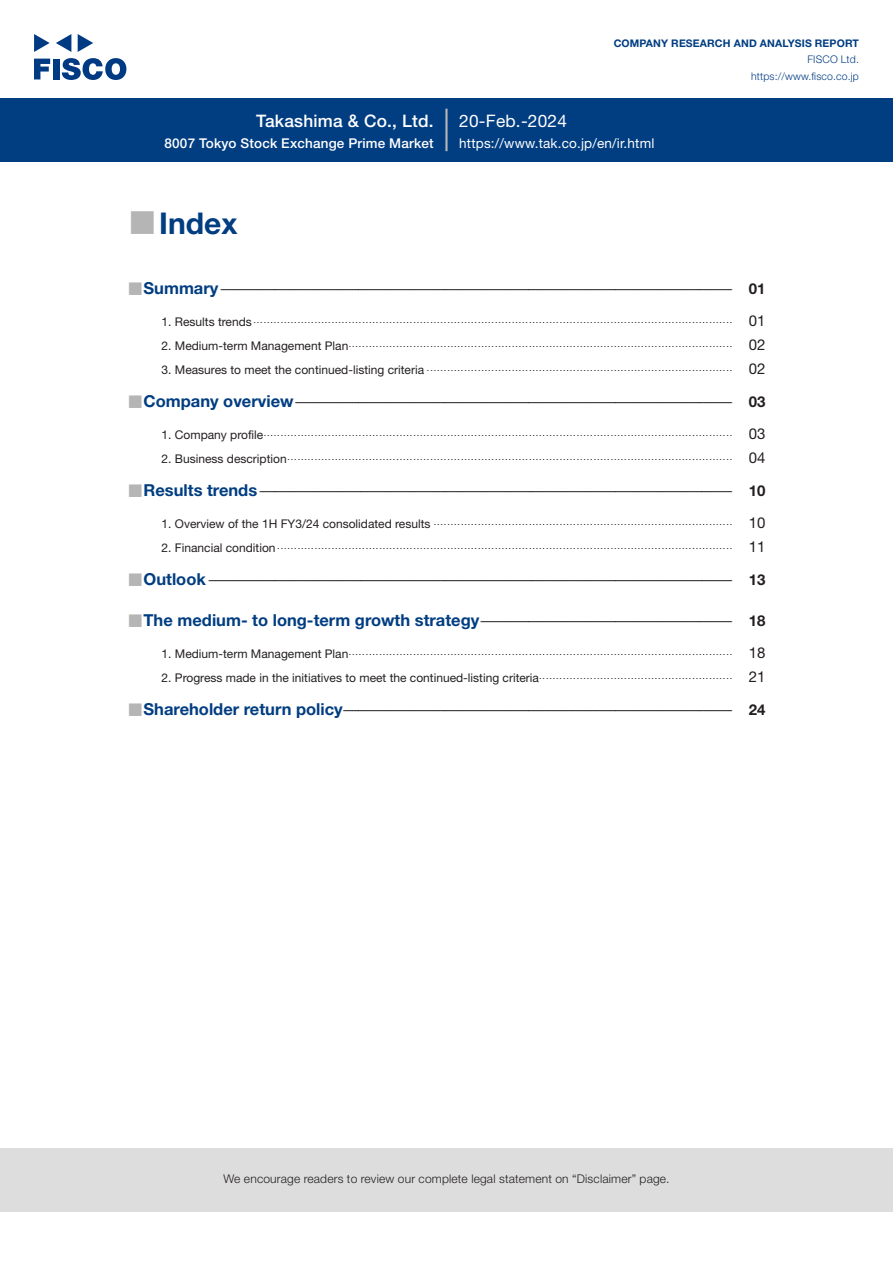
<style>
.page{position:relative;width:893px;height:1263px;background:#fff}
.page>*{position:absolute;margin:0;border:0;box-sizing:border-box;transform-origin:0 0}
.t1{font:700 30px "Helvetica Neue LT Std";color:#003d81}
.t2{font:500 17.25px "Helvetica Neue LT Std";letter-spacing:.015em;color:#fff}
.t3{font:17.25px "Helvetica Neue LT Std";letter-spacing:.015em;color:#fff}
.t4{font:700 16.5px "Helvetica Neue LT Std";color:#003d81}
.t5{font:15px "Helvetica Neue LT Std";color:#231f20}
.t6{font:700 15px "Helvetica Neue LT Std";color:#231f20}
.t7{font:500 13.5px "Helvetica Neue LT Std";letter-spacing:.015em;color:#fff}
.t8{font:13.5px "Helvetica Neue LT Std";letter-spacing:.015em;color:#fff}
.t9{font:12px "Helvetica Neue LT Std";color:#231f20}
.t10{font:300 12px "Helvetica Neue LT Std";letter-spacing:.015em;color:#231f20}
.t11{font:700 10.5px "Helvetica Neue LT Std";letter-spacing:.015em;color:#003d81}
.t12{font:300 10.5px/16.5px "Helvetica Neue LT Std";letter-spacing:.015em;color:#003d81;text-align:right}
.t13{font:9px "Helvetica Neue LT Std";color:#231f20}
.s1{font-family:"Hiragino UD Sans F Std N W6";font-weight:400;color:#b5b5b6}
.s2{font-family:"Hiragino UD Sans Std W6";font-weight:400;color:#b5b5b6}
</style>
<div class="page">
<div style="left:0;top:1148px;width:893px;height:64px;background:#ddd"></div>
<svg style="left:34px;top:59px;width:16px;height:20px"></svg>
<div style="left:53px;top:59px;width:6px;height:20px;background:#003a83"></div>
<svg style="left:62px;top:58px;width:64px;height:22px"></svg>
<svg style="left:34px;top:34px;width:16px;height:18px"></svg>
<svg style="left:78px;top:34px;width:15px;height:18px"></svg>
<svg style="left:56px;top:34px;width:15px;height:18px"></svg>
<div style="left:0;top:98px;width:893px;height:64px;background:#003d81"></div>
<hr style="left:445px;top:109px;width:3px;height:42px;background:#b5b5b6">
<h2 class="t2" style="left:256px;top:110px;width:179px">Takashima &amp; Co., Ltd.</h2>
<p class="t7" style="left:165px;top:135px;width:271px">8007 Tokyo Stock Exchange Prime Market</p>
<h1 class="t1" style="left:128px;top:204px;width:112px"><span class="s1">■</span>Index</h1>
<h2 class="t3" style="left:459px;top:110px;width:109px">20-Feb.-2024</h2>
<p class="t11" style="left:614px;top:37px;width:247px">COMPANY RESEARCH AND ANALYSIS REPORT</p>
<p class="t12" style="left:751px;top:51px;width:109px">FISCO Ltd. https://www.fisco.co j p.</p>
<p class="t8" style="left:459px;top:135px;width:197px">https://www.tak.co j p. /en .i r/ html</p>
<h3 class="t4" style="left:127px;top:278px;width:93px"><span class="s2">■</span>Summary</h3>
<p class="t9" style="left:220px;top:281px;width:514px">---------------------------------------------------------------------------------------------------------------------------------------------------------------------------</p>
<p class="t6" style="left:749px;top:279px;width:18px">01</p>
<p class="t9" style="left:162px;top:314px;width:92px">1. Results trends</p>
<p class="t13" style="left:253px;top:314px;width:480px">.............................................................................................................................................</p>
<p class="t5" style="left:749px;top:311px;width:18px">01</p>
<p class="t9" style="left:162px;top:338px;width:188px">2. Medium-term Management Plan</p>
<p class="t13" style="left:349px;top:338px;width:385px">.................................................................................................................</p>
<p class="t5" style="left:749px;top:335px;width:18px">02</p>
<p class="t9" style="left:162px;top:362px;width:264px">3. Measures to meet the continued-listing criteria</p>
<p class="t13" style="left:427px;top:362px;width:307px">..........................................................................................</p>
<p class="t5" style="left:749px;top:359px;width:18px">02</p>
<h3 class="t4" style="left:127px;top:391px;width:168px"><span class="s2">■</span>Company overview</h3>
<p class="t9" style="left:295px;top:394px;width:439px">--------------------------------------------------------------------------------------------------------------------------------------------------</p>
<p class="t6" style="left:749px;top:392px;width:18px">03</p>
<p class="t9" style="left:162px;top:427px;width:103px">1. Company profile</p>
<p class="t13" style="left:264px;top:427px;width:470px">..........................................................................................................................................</p>
<p class="t5" style="left:749px;top:424px;width:18px">03</p>
<p class="t9" style="left:162px;top:451px;width:127px">2. Business description</p>
<p class="t13" style="left:287px;top:451px;width:446px">...................................................................................................................................</p>
<p class="t5" style="left:749px;top:448px;width:18px">04</p>
<h3 class="t4" style="left:127px;top:480px;width:131px"><span class="s2">■</span>Results trends</h3>
<p class="t9" style="left:259px;top:483px;width:475px">--------------------------------------------------------------------------------------------------------------------------------------------------------------</p>
<p class="t6" style="left:749px;top:481px;width:18px">10</p>
<p class="t9" style="left:162px;top:516px;width:270px">1. Overview of the H1 FY3/24 consolidated results</p>
<p class="t13" style="left:434px;top:516px;width:300px">........................................................................................</p>
<p class="t5" style="left:749px;top:513px;width:18px">10</p>
<p class="t9" style="left:162px;top:540px;width:116px">2. Financial condition</p>
<p class="t13" style="left:277px;top:540px;width:456px">......................................................................................................................................</p>
<p class="t5" style="left:749px;top:537px;width:18px">11</p>
<h3 class="t4" style="left:127px;top:569px;width:80px"><span class="s2">■</span>Outlook</h3>
<p class="t9" style="left:208px;top:572px;width:526px">-------------------------------------------------------------------------------------------------------------------------------------------------------------------------------</p>
<p class="t6" style="left:749px;top:570px;width:18px">13</p>
<h3 class="t4" style="left:127px;top:610px;width:353px"><span class="s2">■</span>The medium- to long-term growth strategy</h3>
<p class="t9" style="left:480px;top:613px;width:254px">------------------------------------------------------------------------------------</p>
<p class="t6" style="left:749px;top:611px;width:18px">18</p>
<p class="t9" style="left:162px;top:646px;width:188px">1. Medium-term Management Plan</p>
<p class="t13" style="left:349px;top:646px;width:385px">.................................................................................................................</p>
<p class="t5" style="left:749px;top:643px;width:18px">18</p>
<p class="t9" style="left:162px;top:670px;width:379px">2. Progress made in the initiatives to meet the continued-listing criteria</p>
<p class="t13" style="left:539px;top:670px;width:195px">.........................................................</p>
<p class="t5" style="left:749px;top:667px;width:18px">21</p>
<h3 class="t4" style="left:127px;top:699px;width:217px"><span class="s2">■</span>Shareholder return policy</h3>
<p class="t9" style="left:343px;top:702px;width:392px">----------------------------------------------------------------------------------------------------------------------------------</p>
<p class="t6" style="left:749px;top:700px;width:18px">24</p>
<p class="t10" style="left:223px;top:1171px;width:448px">We encourage readers to review our complete legal statement on “Disclaimer” page.</p>
</div>
